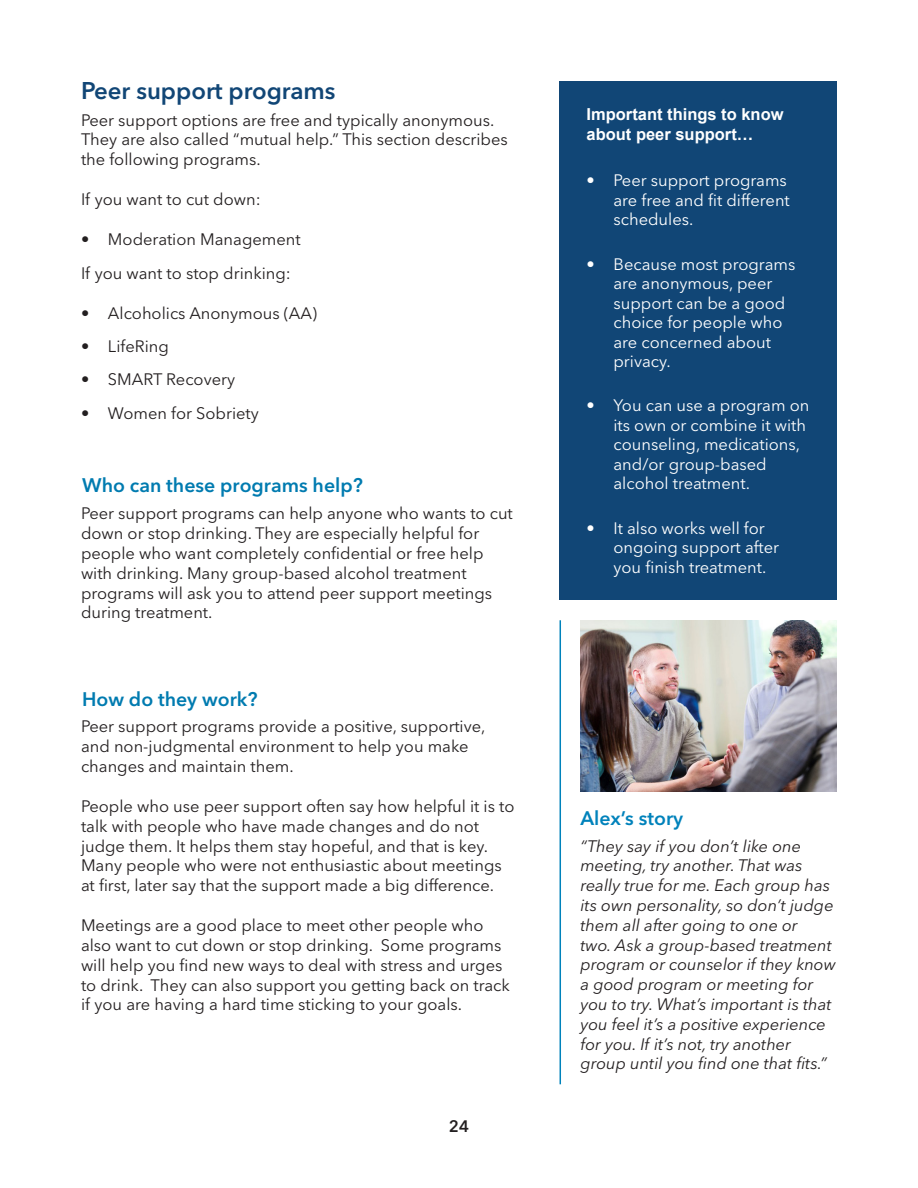
<style>
.page{position:relative;width:918px;height:1188px;background:#fff}
.page>*{position:absolute;margin:0;border:0;box-sizing:border-box;transform-origin:0 0}
.t1{font:600 24px "Avenir Next LT Pro";color:#114676}
.t2{font:600 19.5px "Avenir Next LT Pro";color:#007bb0}
.t3{font:600 19.5px "Avenir Next LT Pro";color:#0082bb}
.t4{font:16.5px/19.8px "Avenir Next LT Pro";color:#231f20}
.t5{font:italic 16.5px/19.8px "Avenir Next LT Pro";color:#231f20}
.t6{font:16.5px/19.5px "Avenir Next LT Pro";color:#fff}
.heading_2_Subhead{font:700 16.5px/19.8px "Arial";color:#fff}
.t7{font:600 16.5px "Avenir Next LT Pro";color:#231f20}
</style>
<div class="page">
<img style="left:581px;top:620px;width:256px;height:171px">
<hr style="left:560px;top:620px;width:1px;height:464px;background:#0082bb">
<div style="left:560px;top:81px;width:277px;height:519px;background:#114676"></div>
<h3 class="t1" style="left:81px;top:76px;width:256px">Peer support programs</h3>
<p class="t4" style="left:81px;top:110px;width:428px">Peer support options are free and typically anonymous.<br>They are also called “mutual help.” This section describes the following programs.</p>
<p class="t4" style="left:81px;top:190px;width:181px">If you want to cut down:</p>
<p class="t4" style="left:81px;top:230px;width:221px">• Moderation Management</p>
<p class="t4" style="left:81px;top:263px;width:211px">If you want to stop drinking:</p>
<p class="t4" style="left:81px;top:303px;width:237px">• Alcoholics Anonymous (AA)</p>
<p class="t4" style="left:81px;top:336px;width:89px">• LifeRing</p>
<p class="t4" style="left:81px;top:370px;width:156px">• SMART Recovery</p>
<p class="t4" style="left:81px;top:403px;width:179px">• Women for Sobriety</p>
<h4 class="t2" style="left:82px;top:473px;width:282px">Who can these programs help?</h4>
<p class="t4" style="left:81px;top:504px;width:433px">Peer support programs can help anyone who wants to cut down or stop drinking. They are especially helpful for people who want completely confidential or free help with drinking. Many group-based alcohol treatment programs will ask you to attend peer support meetings during treatment.</p>
<h4 class="t2" style="left:82px;top:687px;width:177px">How do they work?</h4>
<p class="t4" style="left:81px;top:717px;width:406px">Peer support programs provide a positive, supportive, and non-judgmental environment to help you make changes and maintain them.</p>
<p class="t4" style="left:81px;top:796px;width:435px">People who use peer support often say how helpful it is to talk with people who have made changes and do not judge them. It helps them stay hopeful, and that is key.<br>Many people who were not enthusiastic about meetings at first, later say that the support made a big difference.</p>
<p class="t4" style="left:81px;top:916px;width:430px">Meetings are a good place to meet other people who also want to cut down or stop drinking. Some programs will help you find new ways to deal with stress and urges to drink. They can also support you getting back on track if you are having a hard time sticking to your goals.</p>
<p class="t7" style="left:449px;top:1116px;width:22px">24</p>
<p class="heading_2_Subhead" style="left:587px;top:105px;width:199px">Important things to know about peer support…</p>
<p class="t6" style="left:614px;top:171px;width:178px;text-indent:-27px">• Peer support programs are free and fit different schedules.</p>
<p class="t6" style="left:614px;top:254px;width:183px;text-indent:-27px">• Because most programs are anonymous, peer support can be a good choice for people who are concerned about privacy.</p>
<p class="t6" style="left:614px;top:396px;width:197px;text-indent:-27px">• You can use a program on its own or combine it with counseling, medications, and/or group-based alcohol treatment.</p>
<p class="t6" style="left:614px;top:518px;width:167px;text-indent:-27px">• It also works well for ongoing support after you finish treatment.</p>
<h4 class="t3" style="left:581px;top:806px;width:104px">Alex’s story</h4>
<p class="t5" style="left:581px;top:836px;width:257px">“They say if you don’t like one meeting, try another. That was really true for me. Each group has its own personality, so don’t judge them all after going to one or<br>two. Ask a group-based treatment program or counselor if they know a good program or meeting for you to try. What’s important is that you feel it’s a positive experience for you. If it’s not, try another group until you find one that fits.”</p>
</div>
